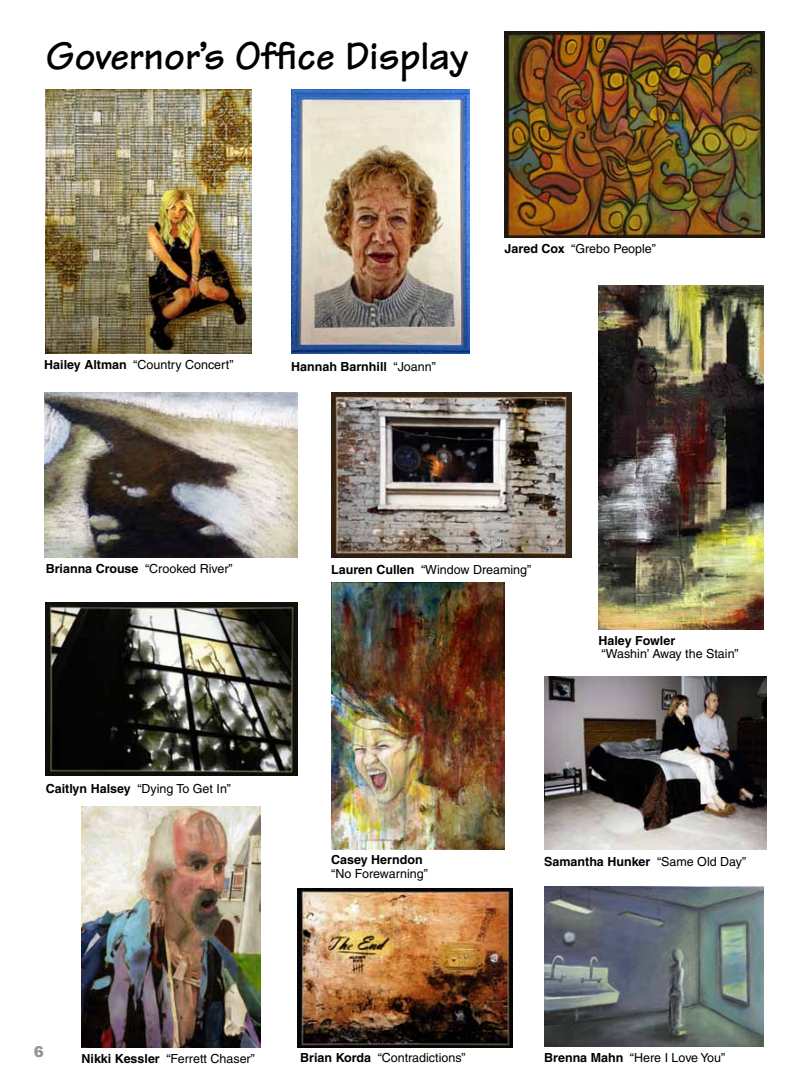
<style>
.page{position:relative;width:810px;height:1080px;background:#fff}
.page>*{position:absolute;margin:0;border:0;box-sizing:border-box;transform-origin:0 0}
.t1{font:700 40.62px "Tekton";color:#000}
.t2{font:900 15px "Arial";color:#939598}
.t3{font:12.5px "Helvetica";color:#000}
.t4{font:700 12.5px "Helvetica";color:#000}
.s1{font-weight:700}
.s2{font-weight:400}
</style>
<div class="page">
<img style="left:45px;top:90px;width:207px;height:264px">
<img style="left:291px;top:90px;width:179px;height:264px">
<img style="left:505px;top:31px;width:259px;height:207px">
<img style="left:44px;top:392px;width:254px;height:165px">
<img style="left:331px;top:392px;width:241px;height:165px">
<img style="left:599px;top:285px;width:165px;height:344px">
<img style="left:46px;top:602px;width:252px;height:174px">
<img style="left:331px;top:583px;width:174px;height:267px">
<img style="left:544px;top:677px;width:222px;height:173px">
<img style="left:82px;top:807px;width:179px;height:241px">
<img style="left:298px;top:888px;width:214px;height:160px">
<img style="left:544px;top:886px;width:220px;height:160px">
<h1 class="t1" style="left:46px;top:31px;width:424px">Governor’s Office Display</h1>
<p class="t3" style="left:44px;top:358px;width:191px"><span class="s1">Hailey Altman</span> “Country Concert”</p>
<p class="t4" style="left:291px;top:359px;width:146px">Hannah Barnhill <span class="s2">“Joann”</span></p>
<p class="t3" style="left:505px;top:242px;width:153px"><span class="s1">Jared Cox</span> “Grebo People”</p>
<p class="t3" style="left:46px;top:561px;width:189px"><span class="s1">Brianna Crouse</span> “Crooked River”</p>
<p class="t3" style="left:331px;top:562px;width:202px"><span class="s1">Lauren Cullen</span> “Window Dreaming”</p>
<p class="t4" style="left:599px;top:633px;width:78px">Haley Fowler</p>
<p class="t3" style="left:602px;top:647px;width:139px">“Washin’ Away the Stain”</p>
<p class="t3" style="left:46px;top:781px;width:187px"><span class="s1">Caitlyn Halsey</span> “Dying To Get In”</p>
<p class="t4" style="left:331px;top:852px;width:93px">Casey Herndon</p>
<p class="t3" style="left:331px;top:866px;width:98px">“No Forewarning”</p>
<p class="t4" style="left:544px;top:854px;width:204px">Samantha Hunker <span class="s2">“Same Old Day”</span></p>
<p class="t2" style="left:34px;top:1041px;width:12px">6</p>
<p class="t3" style="left:82px;top:1051px;width:175px"><span class="s1">Nikki Kessler</span> “Ferrett Chaser”</p>
<p class="t3" style="left:300px;top:1050px;width:167px"><span class="s1">Brian Korda</span> “Contradictions”</p>
<p class="t3" style="left:544px;top:1050px;width:183px"><span class="s1">Brenna Mahn</span> “Here I Love You”</p>
</div>
